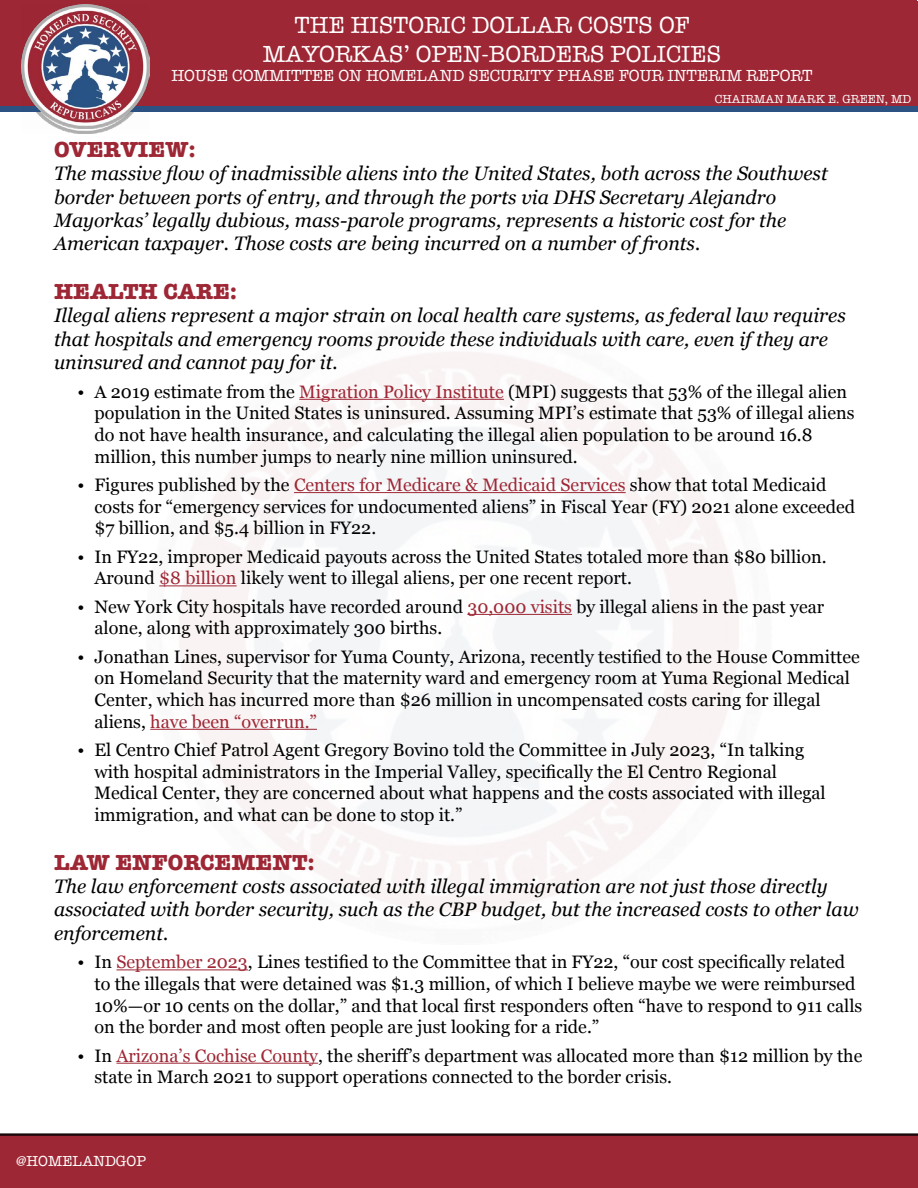
<style>
.page{position:relative;width:918px;height:1188px;background:#fff}
.page>*{position:absolute;margin:0;border:0;box-sizing:border-box;transform-origin:0 0}
.t1{font:24px/28.8px "American Typewriter";color:#fff;text-align:center}
.t2{font:700 22.5px "American Typewriter";color:#9e2735}
.t3{font:italic 19.5px/23.4px "Georgia";color:#000}
.t4{font:18px/21.6px "Georgia";color:#000}
.t5{font:16.5px "American Typewriter";color:#fff}
.t6{font:15px "American Typewriter";color:#fff}
.t7{font:12px "American Typewriter";color:#fff}
.s1{color:#9e2735}
</style>
<div class="page">
<img style="left:57px;top:128px;width:56px;height:5px">
<div style="left:0;top:1px;width:918px;height:111px;background:#9e2735"></div>
<div style="left:0;top:106px;width:918px;height:6px;background:#2b5283"></div>
<img style="left:22px;top:4px;width:127px;height:124px">
<div style="left:0;top:1134px;width:918px;height:54px;background:#9e2735"></div>
<hr style="left:299px;top:399px;width:205px;height:1px;background:#9e2735">
<hr style="left:294px;top:492px;width:332px;height:1px;background:#9e2735">
<hr style="left:159px;top:585px;width:78px;height:1px;background:#9e2735">
<hr style="left:467px;top:614px;width:105px;height:1px;background:#9e2735">
<hr style="left:150px;top:729px;width:167px;height:1px;background:#9e2735">
<hr style="left:116px;top:969px;width:132px;height:1px;background:#9e2735">
<hr style="left:116px;top:1063px;width:202px;height:1px;background:#9e2735">
<h1 class="t1" style="left:263px;top:10px;width:460px">THE HISTORIC DOLLAR COSTS OF<br>MAYORKAS’ OPEN-BORDERS POLICIES</h1>
<p class="t5" style="left:171px;top:63px;width:643px">HOUSE COMMITTEE ON HOMELAND SECURITY PHASE FOUR INTERIM REPORT</p>
<p class="t7" style="left:715px;top:90px;width:198px">CHAIRMAN MARK E. GREEN, MD</p>
<p class="t2" style="left:54px;top:130px;width:143px">OVERVIEW:</p>
<p class="t3" style="left:54px;top:161px;width:775px">The massive flow of inadmissible aliens into the United States, both across the Southwest border between ports of entry, and through the ports via DHS Secretary Alejandro Mayorkas’ legally dubious, mass-parole programs, represents a historic cost for the American taxpayer. Those costs are being incurred on a number of fronts.</p>
<p class="t2" style="left:54px;top:272px;width:185px">HEALTH CARE:</p>
<p class="t3" style="left:54px;top:303px;width:793px">Illegal aliens represent a major strain on local health care systems, as federal law requires that hospitals and emergency rooms provide these individuals with care, even if they are uninsured and cannot pay for it.</p>
<p class="t4" style="left:94px;top:380px;width:761px;text-indent:-17px">• A 2019 estimate from the <span class="s1">Migration Policy Institute</span> (MPI) suggests that 53% of the illegal alien population in the United States is uninsured. Assuming MPI’s estimate that 53% of illegal aliens do not have health insurance, and calculating the illegal alien population to be around 16.8 million, this number jumps to nearly nine million uninsured.</p>
<p class="t4" style="left:94px;top:473px;width:762px;text-indent:-17px">• Figures published by the <span class="s1">Centers for Medicare &amp; Medicaid Services</span> show that total Medicaid costs for “emergency services for undocumented aliens” in Fiscal Year (FY) 2021 alone exceeded $7 billion, and $5.4 billion in FY22.</p>
<p class="t4" style="left:94px;top:545px;width:734px;text-indent:-17px">• In FY22, improper Medicaid payouts across the United States totaled more than $80 billion.<br>Around <span class="s1">$8 billion</span> likely went to illegal aliens, per one recent report.</p>
<p class="t4" style="left:94px;top:595px;width:731px;text-indent:-17px">• New York City hospitals have recorded around <span class="s1">30,000 visits</span> by illegal aliens in the past year alone, along with approximately 300 births.</p>
<p class="t4" style="left:94px;top:645px;width:767px;text-indent:-17px">• Jonathan Lines, supervisor for Yuma County, Arizona, recently testified to the House Committee on Homeland Security that the maternity ward and emergency room at Yuma Regional Medical Center, which has incurred more than $26 million in uncompensated costs caring for illegal aliens, <span class="s1">have been “overrun.”</span></p>
<p class="t4" style="left:94px;top:738px;width:733px;text-indent:-17px">• El Centro Chief Patrol Agent Gregory Bovino told the Committee in July 2023, “In talking with hospital administrators in the Imperial Valley, specifically the El Centro Regional Medical Center, they are concerned about what happens and the costs associated with illegal immigration, and what can be done to stop it.”</p>
<p class="t2" style="left:54px;top:843px;width:262px">LAW ENFORCEMENT:</p>
<p class="t3" style="left:54px;top:874px;width:806px">The law enforcement costs associated with illegal immigration are not just those directly associated with border security, such as the CBP budget, but the increased costs to other law enforcement.</p>
<p class="t4" style="left:94px;top:951px;width:769px;text-indent:-17px">• In <span class="s1">September 2023</span>, Lines testified to the Committee that in FY22, “our cost specifically related to the illegals that were detained was $1.3 million, of which I believe maybe we were reimbursed 10%—or 10 cents on the dollar,” and that local first responders often “have to respond to 911 calls on the border and most often people are just looking for a ride.”</p>
<p class="t4" style="left:94px;top:1044px;width:769px;text-indent:-17px">• In <span class="s1">Arizona’s Cochise County</span>, the sheriff’s department was allocated more than $12 million by the state in March 2021 to support operations connected to the border crisis.</p>
<p class="t6" style="left:16px;top:1150px;width:131px">@HOMELANDGOP</p>
</div>
